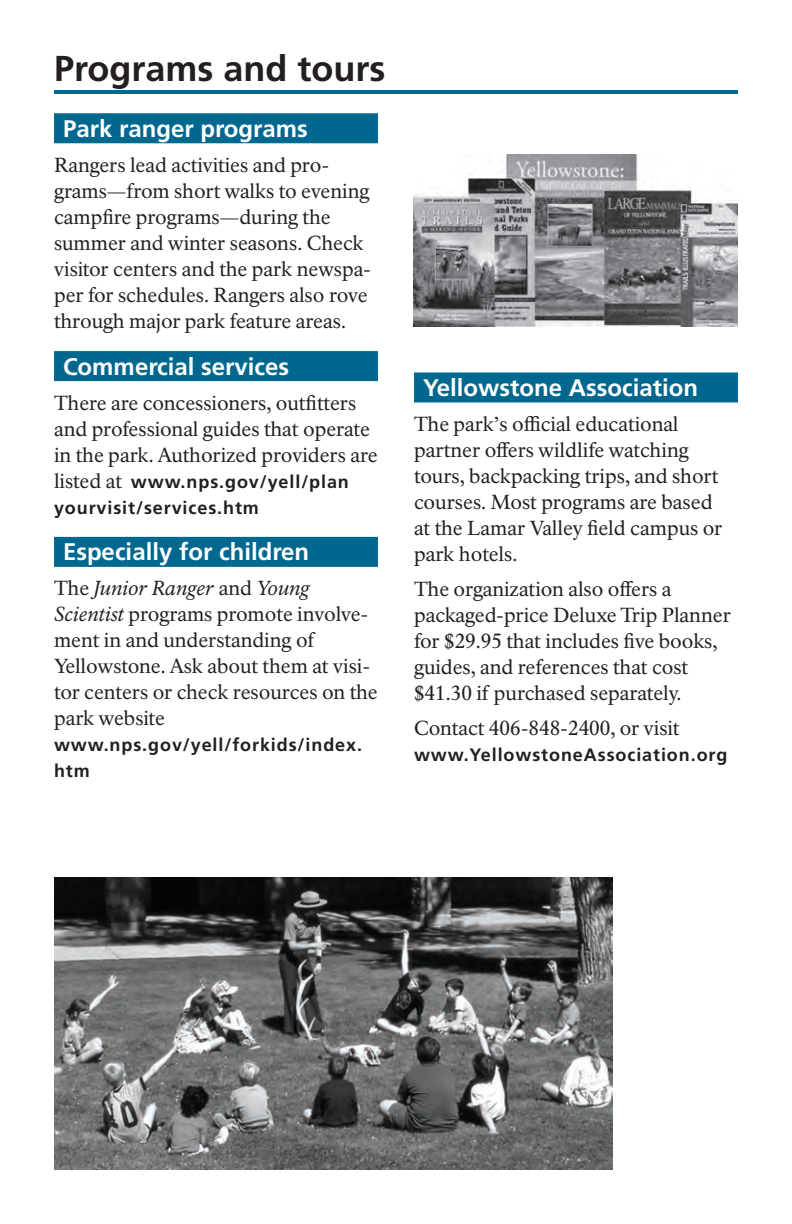
<style>
.page{position:relative;width:792px;height:1224px;background:#fff}
.page>*{position:absolute;margin:0;border:0;box-sizing:border-box;transform-origin:0 0}
.t1{font:700 36px "Frutiger LT Std";color:#231f20}
.t2{font:700 24px "Frutiger LT Std";color:#fff}
.t3{font:20px/26px "NPS Rawlinson OT";color:#231f20}
.t4{font:700 18px/26px "Frutiger LT Std";letter-spacing:.05em;color:#231f20}
.s1{font-family:"NPS Rawlinson OT";font-weight:400;font-size:20px}
.s2{font-style:italic}
</style>
<div class="page">
<hr style="left:54px;top:90px;width:684px;height:4px;background:#00688f">
<div style="left:54px;top:113px;width:324px;height:30px;background:#00688f"></div>
<div style="left:54px;top:351px;width:324px;height:30px;background:#00688f"></div>
<div style="left:54px;top:537px;width:324px;height:30px;background:#00688f"></div>
<div style="left:414px;top:372px;width:324px;height:30px;background:#00688f"></div>
<img style="left:54px;top:878px;width:558px;height:292px">
<img style="left:413px;top:154px;width:325px;height:173px">
<h1 class="t1" style="left:54px;top:47px;width:333px">Programs and tours</h1>
<p class="t2" style="left:63px;top:114px;width:246px">Park ranger programs</p>
<p class="t3" style="left:54px;top:152px;width:318px">Rangers lead activities and pro&shy;grams—from short walks to evening campfire programs—during the summer and winter seasons. Check visitor centers and the park newspa&shy;per for schedules. Rangers also rove through major park feature areas.</p>
<p class="t2" style="left:63px;top:352px;width:228px">Commercial services</p>
<p class="t3" style="left:54px;top:390px;width:325px">There are concessioners, outfitters and professional guides that operate in the park. Authorized providers are</p>
<p class="t4" style="left:54px;top:468px;width:296px"><span class="s1">listed at</span> www.nps.gov/yell/plan yourvisit/services.htm</p>
<p class="t2" style="left:63px;top:538px;width:248px">Especially for children</p>
<p class="t3" style="left:54px;top:576px;width:325px">The <span class="s2">Junior Ranger</span> and <span class="s2">Young<br>Scientist</span> programs promote involve&shy;ment in and understanding of<br>Yellowstone. Ask about them at visi&shy;tor centers or check resources on the park website</p>
<p class="t4" style="left:54px;top:732px;width:310px">www.nps.gov/yell/forkids/index. htm</p>
<p class="t2" style="left:423px;top:374px;width:277px">Yellowstone Association</p>
<p class="t3" style="left:414px;top:411px;width:310px">The park’s official educational partner offers wildlife watching tours, backpacking trips, and short courses. Most programs are based at the Lamar Valley field campus or park hotels.</p>
<p class="t3" style="left:414px;top:576px;width:318px">The organization also offers a packaged-price Deluxe Trip Planner for $29.95 that includes five books, guides, and references that cost $41.30 if purchased separately.</p>
<p class="t3" style="left:414px;top:715px;width:267px">Contact 406-848-2400, or visit</p>
<p class="t4" style="left:414px;top:742px;width:315px">www.YellowstoneAssociation.org</p>
</div>
